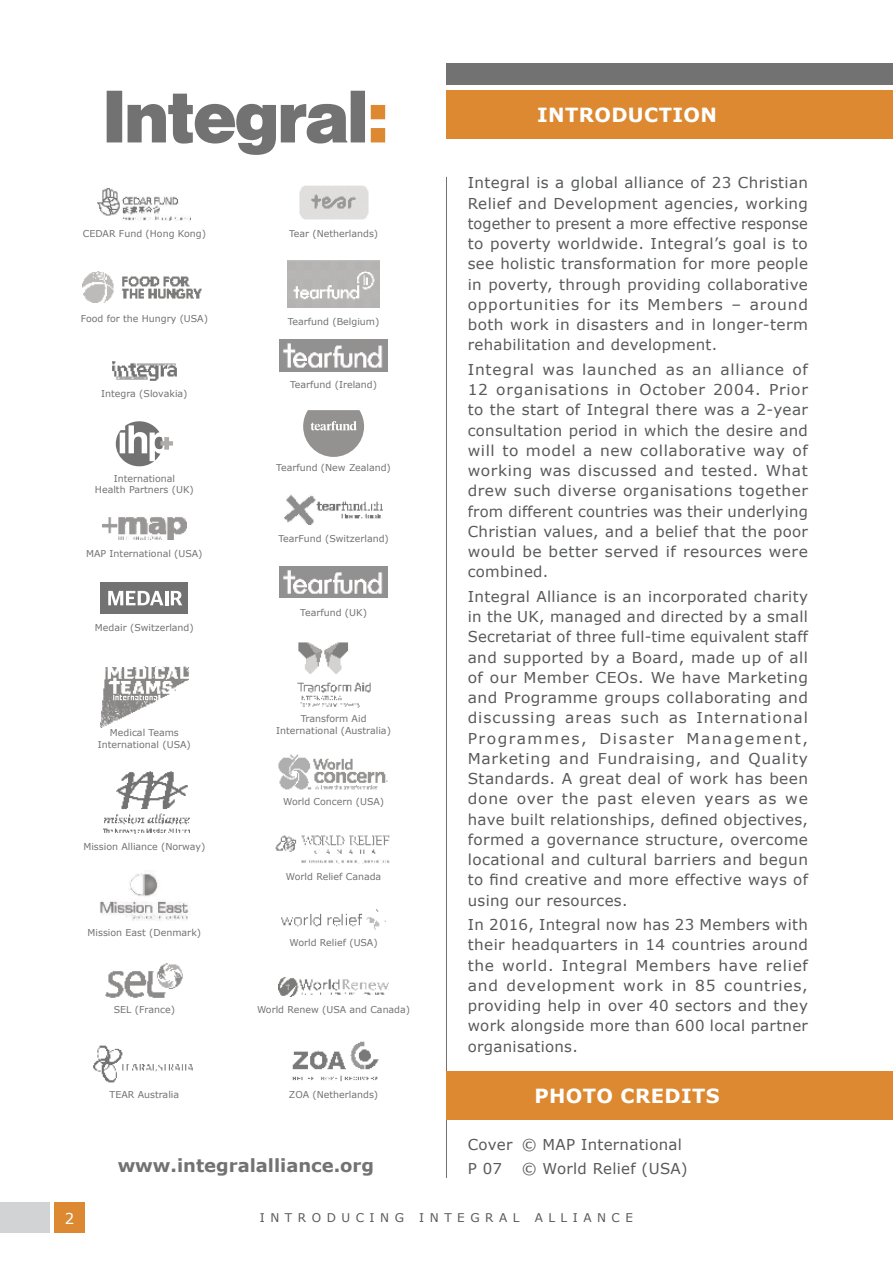
<style>
.page{position:relative;width:893px;height:1263px;background:#fff}
.page>*{position:absolute;margin:0;border:0;box-sizing:border-box;transform-origin:0 0}
.t1{font:700 19.5px "Verdana";letter-spacing:.02em;color:#fff}
.t2{font:700 18px "Verdana";color:#717271}
.t3{font:15px/20.2px "Verdana";letter-spacing:.02em;color:#58595b;text-align:justify}
.t4{font:15px "Verdana";color:#fff}
.t5{font:12px "Verdana";letter-spacing:.46em;color:#58595b}
.t6{font:9.45px/11.4px "Verdana";color:#717271;text-align:center}
</style>
<div class="page">
<div style="left:446px;top:64px;width:447px;height:21px;background:#717271"></div>
<hr style="left:892px;top:91px;width:1px;height:204px;background:#dc8932">
<svg style="left:107px;top:91px;width:258px;height:64px"></svg>
<svg style="left:371px;top:105px;width:14px;height:37px"></svg>
<hr style="left:446px;top:177px;width:1px;height:1001px;background:#717271">
<div style="left:447px;top:91px;width:446px;height:48px;background:#dc8932"></div>
<div style="left:447px;top:1071px;width:446px;height:48px;background:#dc8932"></div>
<img style="left:98px;top:188px;width:93px;height:33px">
<img style="left:112px;top:361px;width:65px;height:20px">
<img style="left:103px;top:517px;width:83px;height:22px">
<img style="left:101px;top:666px;width:87px;height:61px">
<img style="left:103px;top:772px;width:86px;height:61px">
<img style="left:100px;top:873px;width:89px;height:48px">
<img style="left:105px;top:963px;width:78px;height:35px">
<img style="left:94px;top:1045px;width:99px;height:38px">
<img style="left:297px;top:642px;width:74px;height:66px">
<img style="left:285px;top:495px;width:97px;height:29px">
<img style="left:299px;top:185px;width:70px;height:35px">
<img style="left:288px;top:261px;width:91px;height:47px">
<img style="left:278px;top:754px;width:110px;height:36px">
<img style="left:275px;top:835px;width:115px;height:29px">
<img style="left:281px;top:909px;width:105px;height:21px">
<img style="left:278px;top:977px;width:111px;height:20px">
<img style="left:280px;top:566px;width:108px;height:32px">
<img style="left:280px;top:339px;width:108px;height:32px">
<div style="left:101px;top:583px;width:87px;height:31px;background:#717271"></div>
<svg style="left:108px;top:591px;width:55px;height:14px"></svg>
<hr style="left:165px;top:591px;width:3px;height:14px;background:#fff">
<svg style="left:171px;top:591px;width:11px;height:14px"></svg>
<img style="left:82px;top:272px;width:120px;height:31px">
<img style="left:292px;top:1041px;width:87px;height:41px">
<svg style="left:116px;top:421px;width:57px;height:45px"></svg>
<svg style="left:303px;top:410px;width:61px;height:47px"></svg>
<div style="left:54px;top:1202px;width:31px;height:31px;background:#dc8932"></div>
<div style="left:0;top:1202px;width:50px;height:31px;background:#d1d3d4"></div>
<p class="t6" style="left:83px;top:228px;width:125px">CEDAR Fund (Hong Kong)</p>
<p class="t6" style="left:81px;top:313px;width:129px">Food for the Hungry (USA)</p>
<p class="t6" style="left:101px;top:388px;width:88px">Integra (Slovakia)</p>
<p class="t6" style="left:95px;top:473px;width:100px">International<br>Health Partners (UK)</p>
<p class="t6" style="left:86px;top:548px;width:118px">MAP International (USA)</p>
<p class="t6" style="left:95px;top:622px;width:100px">Medair (Switzerland)</p>
<p class="t6" style="left:98px;top:727px;width:94px">Medical Teams<br>International (USA)</p>
<p class="t6" style="left:83px;top:841px;width:124px">Mission Alliance (Norway)</p>
<p class="t6" style="left:88px;top:927px;width:115px">Mission East (Denmark)</p>
<p class="t6" style="left:114px;top:1004px;width:63px">SEL (France)</p>
<p class="t6" style="left:110px;top:1089px;width:71px">TEAR Australia</p>
<p class="t6" style="left:289px;top:228px;width:91px">Tear (Netherlands)</p>
<p class="t6" style="left:288px;top:316px;width:93px">Tearfund (Belgium)</p>
<p class="t6" style="left:290px;top:379px;width:88px">Tearfund (Ireland)</p>
<p class="t6" style="left:276px;top:462px;width:116px">Tearfund (New Zealand)</p>
<p class="t6" style="left:278px;top:533px;width:112px">TearFund (Switzerland)</p>
<p class="t6" style="left:300px;top:607px;width:68px">Tearfund (UK)</p>
<p class="t6" style="left:276px;top:713px;width:116px">Transform Aid<br>International (Australia)</p>
<p class="t6" style="left:283px;top:796px;width:102px">World Concern (USA)</p>
<p class="t6" style="left:286px;top:871px;width:97px">World Relief Canada</p>
<p class="t6" style="left:289px;top:937px;width:90px">World Relief (USA)</p>
<p class="t6" style="left:257px;top:1004px;width:155px">World Renew (USA and Canada)</p>
<h1 class="t1" style="left:537px;top:102px;width:181px">INTRODUCTION</h1>
<p class="t3" style="left:468px;top:173px;width:342px">Integral is a global alliance of 23 Christian Relief and Development agencies, working together to present a more effective response to poverty worldwide. Integral’s goal is to see holistic transformation for more people in poverty, through providing collaborative opportunities for its Members – around both work in disasters and in longer-term rehabilitation and development.</p>
<p class="t3" style="left:468px;top:359px;width:342px">Integral was launched as an alliance of 12 organisations in October 2004. Prior to the start of Integral there was a 2-year consultation period in which the desire and will to model a new collaborative way of working was discussed and tested. What drew such diverse organisations together from different countries was their underlying Christian values, and a belief that the poor would be better served if resources were combined.</p>
<p class="t3" style="left:468px;top:586px;width:342px">Integral Alliance is an incorporated charity in the UK, managed and directed by a small Secretariat of three full-time equivalent staff and supported by a Board, made up of all of our Member CEOs. We have Marketing and Programme groups collaborating and discussing areas such as International Programmes, Disaster Management, Marketing and Fundraising, and Quality Standards. A great deal of work has been done over the past eleven years as we have built relationships, defined objectives, formed a governance structure, overcome locational and cultural barriers and begun to find creative and more effective ways of using our resources.</p>
<p class="t3" style="left:468px;top:915px;width:342px">In 2016, Integral now has 23 Members with their headquarters in 14 countries around the world. Integral Members have relief and development work in 85 countries, providing help in over 40 sectors and they work alongside more than 600 local partner organisations.</p>
<p class="t6" style="left:289px;top:1089px;width:91px">ZOA (Netherlands)</p>
<h1 class="t1" style="left:534px;top:1083px;width:187px">PHOTO CREDITS</h1>
<p class="t2" style="left:118px;top:1154px;width:258px">www.integralalliance.org</p>
<p class="t3" style="left:468px;top:1132px;width:216px;line-height:24.5px">Cover © MAP International<br>P 07</p>
<p class="t3" style="left:522px;top:1159px;width:168px">© World Relief (USA)</p>
<p class="t4" style="left:65px;top:1208px;width:11px">2</p>
<p class="t5" style="left:260px;top:1210px;width:146px">INTRODUCING</p>
<p class="t5" style="left:419px;top:1210px;width:102px">INTEGRAL</p>
<p class="t5" style="left:535px;top:1210px;width:100px">ALLIANCE</p>
</div>
